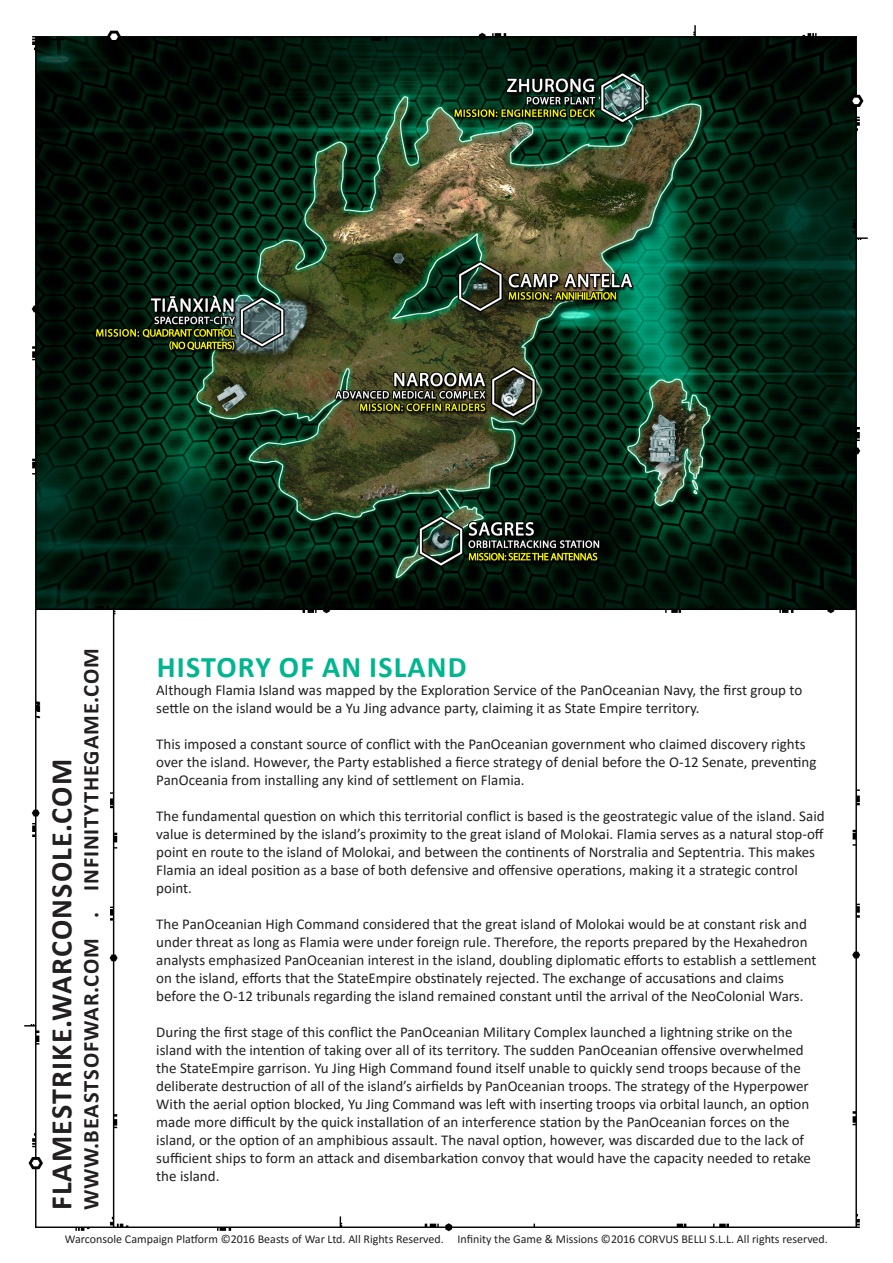
<style>
.page{position:relative;width:893px;height:1263px;background:#fff}
.page>*{position:absolute;margin:0;border:0;box-sizing:border-box;transform-origin:0 0}
.t1{font:700 30px "Calibri";letter-spacing:.04em;color:#231f20}
.t2{font:700 30px "Calibri";letter-spacing:.04em;color:#00b58f}
.t3{font:700 22.5px "Calibri";letter-spacing:.04em;color:#231f20}
.t4{font:15px/18px "Calibri";color:#231f20}
.t5{font:12px "Calibri";color:#231f20}
</style>
<div class="page">
<img style="left:24px;top:25px;width:844px;height:1207px">
<p class="t3" style="left:75px;top:1210px;width:564px;rotate:-90deg">WWW.BEASTSOFWAR.COM . INFINITYTHEGAME.COM</p>
<p class="t5" style="left:65px;top:1231px;width:764px">Warconsole Campaign Platform ©2016 Beasts of War Ltd. All Rights Reserved. Infinity the Game &amp; Missions ©2016 CORVUS BELLI S.L.L. All rights reserved.</p>
<p class="t2" style="left:157px;top:646px;width:311px">HISTORY OF AN ISLAND</p>
<p class="t4" style="left:156px;top:681px;width:648px">Although Flamia Island was mapped by the Exploration Service of the PanOceanian Navy, the first group to settle on the island would be a Yu Jing advance party, claiming it as State Empire territory.</p>
<p class="t4" style="left:156px;top:735px;width:662px">This imposed a constant source of conflict with the PanOceanian government who claimed discovery rights over the island. However, the Party established a fierce strategy of denial before the O-12 Senate, preventing<br>PanOceania from installing any kind of settlement on Flamia.</p>
<p class="t4" style="left:156px;top:807px;width:670px">The fundamental question on which this territorial conflict is based is the geostrategic value of the island. Said value is determined by the island’s proximity to the great island of Molokai. Flamia serves as a natural stop-off point en route to the island of Molokai, and between the continents of Norstralia and Septentria. This makes Flamia an ideal position as a base of both defensive and offensive operations, making it a strategic control point.</p>
<p class="t4" style="left:156px;top:915px;width:662px">The PanOceanian High Command considered that the great island of Molokai would be at constant risk and under threat as long as Flamia were under foreign rule. Therefore, the reports prepared by the Hexahedron analysts emphasized PanOceanian interest in the island, doubling diplomatic efforts to establish a settlement on the island, efforts that the StateEmpire obstinately rejected. The exchange of accusations and claims before the O-12 tribunals regarding the island remained constant until the arrival of the NeoColonial Wars.</p>
<p class="t4" style="left:156px;top:1023px;width:656px">During the first stage of this conflict the PanOceanian Military Complex launched a lightning strike on the island with the intention of taking over all of its territory. The sudden PanOceanian offensive overwhelmed the StateEmpire garrison. Yu Jing High Command found itself unable to quickly send troops because of the deliberate destruction of all of the island’s airfields by PanOceanian troops. The strategy of the Hyperpower With the aerial option blocked, Yu Jing Command was left with inserting troops via orbital launch, an option made more difficult by the quick installation of an interference station by the PanOceanian forces on the island, or the option of an amphibious assault. The naval option, however, was discarded due to the lack of sufficient ships to form an attack and disembarkation convoy that would have the capacity needed to retake the island.</p>
<p class="t1" style="left:40px;top:1210px;width:453px;rotate:-90deg">FLAMESTRIKE.WARCONSOLE.COM</p>
</div>
